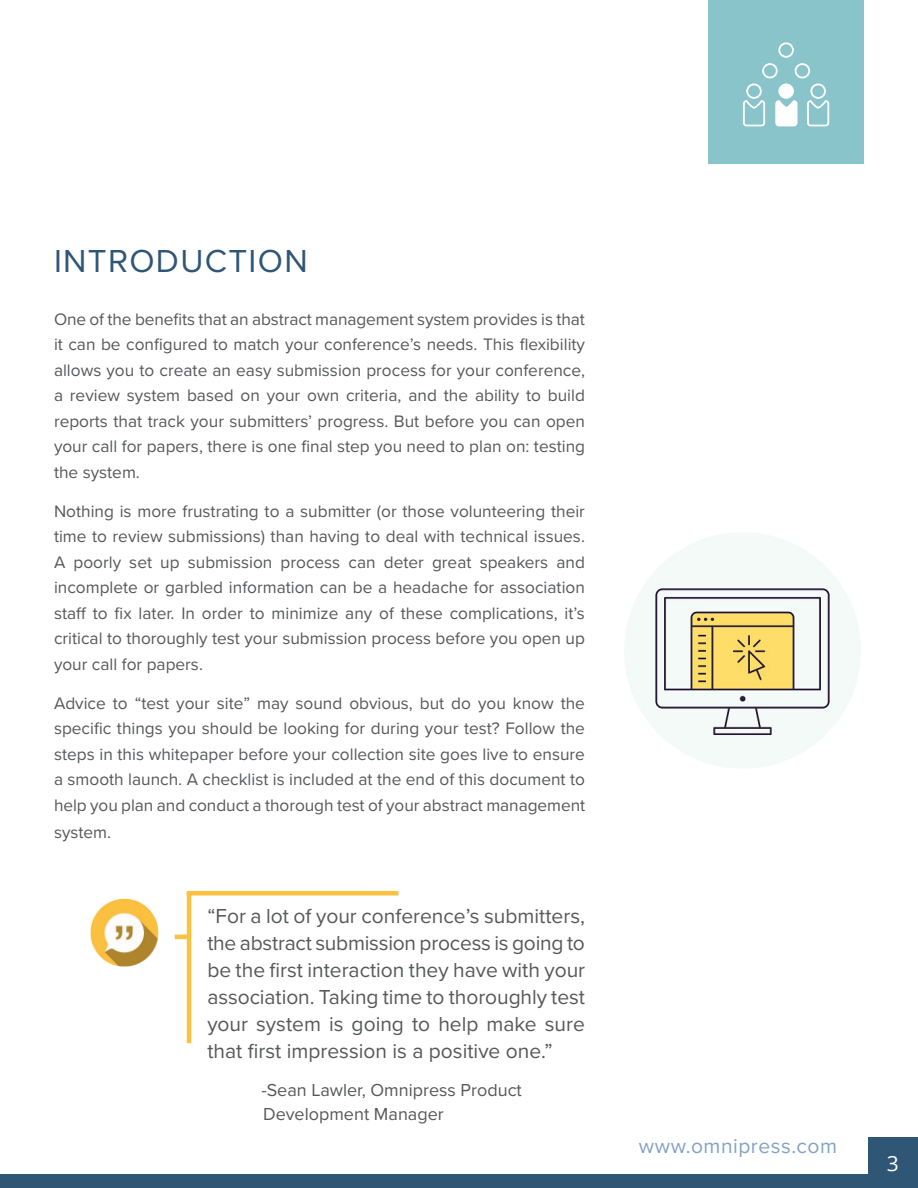
<style>
.page{position:relative;width:918px;height:1188px;background:#fff}
.page>*{position:absolute;margin:0;border:0;box-sizing:border-box;transform-origin:0 0}
.Section_Header{font:33px "Proxima Nova";letter-spacing:.04em;color:#305676}
.Regular_Paragraph{font:21px/27px "Proxima Nova";color:#57585a;text-align:justify}
.t1{font:21px "Proxima Nova";letter-spacing:.025em;color:#83a2c4}
.Case_Study_Title{font:21px "Open Sans";color:#fff}
.Regular_Paragraph-2{font:18px/24px "Proxima Nova";color:#57585a}
.Regular_Paragraph-3{font:17.25px/25.5px "Proxima Nova";color:#57585a;text-align:justify}
</style>
<div class="page">
<div style="left:708px;top:0;width:156px;height:164px;background:#88c4c9"></div>
<div style="left:0;top:1174px;width:918px;height:14px;background:#305676"></div>
<div style="left:868px;top:1137px;width:50px;height:51px;background:#305676"></div>
<div style="left:778px;top:84px;width:16px;height:15px;background:#fff;border-radius:50%"></div>
<svg style="left:762px;top:42px;width:48px;height:36px"></svg>
<svg style="left:743px;top:84px;width:22px;height:42px"></svg>
<svg style="left:807px;top:84px;width:22px;height:42px"></svg>
<svg style="left:775px;top:100px;width:23px;height:26px"></svg>
<hr style="left:175px;top:935px;width:13px;height:4px;background:#fcc23e">
<img style="left:90px;top:898px;width:69px;height:69px">
<hr style="left:187px;top:892px;width:4px;height:151px;background:#fcc23e">
<div style="left:187px;top:891px;width:211px;height:5px;background:#fcc23e"></div>
<img style="left:625px;top:533px;width:235px;height:235px">
<p class="Section_Header" style="left:54px;top:241px;width:255px">INTRODUCTION</p>
<p class="Regular_Paragraph-3" style="left:54px;top:306px;width:533px">One of the benefits that an abstract management system provides is that it can be configured to match your conference’s needs. This flexibility allows you to create an easy submission process for your conference, a review system based on your own criteria, and the ability to build reports that track your submitters’ progress. But before you can open your call for papers, there is one final step you need to plan on: testing the system.</p>
<p class="Regular_Paragraph-3" style="left:54px;top:498px;width:533px">Nothing is more frustrating to a submitter (or those volunteering their time to review submissions) than having to deal with technical issues.<br>A poorly set up submission process can deter great speakers and incomplete or garbled information can be a headache for association staff to fix later. In order to minimize any of these complications, it’s critical to thoroughly test your submission process before you open up your call for papers.</p>
<p class="Regular_Paragraph-3" style="left:54px;top:690px;width:533px">Advice to “test your site” may sound obvious, but do you know the specific things you should be looking for during your test? Follow the steps in this whitepaper before your collection site goes live to ensure a smooth launch. A checklist is included at the end of this document to help you plan and conduct a thorough test of your abstract management system.</p>
<p class="Regular_Paragraph" style="left:207px;top:903px;width:379px">“For a lot of your conference’s submitters, the abstract submission process is going to be the first interaction they have with your association. Taking time to thoroughly test your system is going to help make sure that first impression is a positive one.”</p>
<p class="Regular_Paragraph-2" style="left:261px;top:1078px;width:262px">-Sean Lawler, Omnipress Product<br>Development Manager</p>
<p class="t1" style="left:639px;top:1133px;width:200px">www.omnipress.com</p>
<p class="Case_Study_Title" style="left:887px;top:1149px;width:14px">3</p>
</div>
